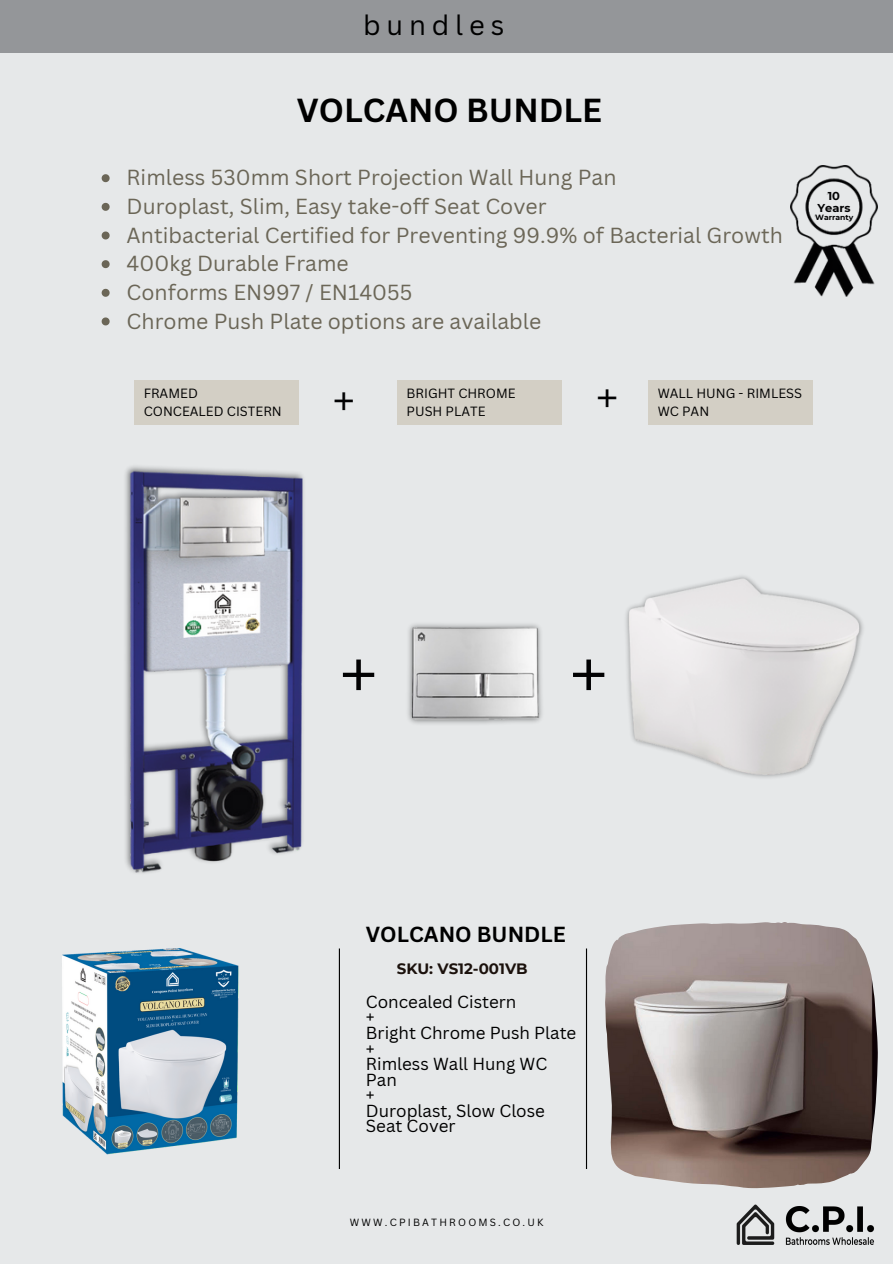
<style>
.page{position:relative;width:893px;height:1264px;background:#fff}
.page>*{position:absolute;margin:0;border:0;box-sizing:border-box;transform-origin:0 0}
.t1{font:72px "Montserrat";color:#020203}
.t2{font:42px "Montserrat";color:#020203}
.t3{font:700 32.4px "Canva Sans";color:#000}
.t4{font:27.3px "Canva Sans";letter-spacing:.215em;color:#000}
.t5{font:21.15px "Canva Sans";color:#6b6657}
.t6{font:700 21.15px "Canva Sans";color:#000}
.t7{font:16.95px/15.6px "Canva Sans";color:#000}
.t8{font:700 15px "Montserrat";color:#1b110c}
.t9{font:13.05px/17.4px "Canva Sans";color:#000}
.t10{font:700 11.4px/11.2px "Montserrat";color:#020203;text-align:center}
.t11{font:10.2px "Canva Sans";letter-spacing:.215em;color:#000}
.t12{font:700 7.65px "Montserrat";color:#020203}
</style>
<div class="page">
<div style="left:0;top:0;width:892px;height:1263px;background:#e6e8e9"></div>
<hr style="left:339px;top:948px;width:1px;height:220px;background:#000">
<div style="left:0;top:0;width:892px;height:53px;background:#949699"></div>
<div style="left:134px;top:380px;width:164px;height:44px;background:#d3cfc5"></div>
<img style="left:736px;top:1204px;width:138px;height:41px">
<svg style="left:102px;top:174px;width:8px;height:8px"></svg>
<svg style="left:102px;top:203px;width:8px;height:8px"></svg>
<svg style="left:102px;top:231px;width:8px;height:8px"></svg>
<svg style="left:102px;top:260px;width:8px;height:8px"></svg>
<svg style="left:102px;top:289px;width:8px;height:8px"></svg>
<svg style="left:102px;top:317px;width:8px;height:8px"></svg>
<img style="left:125px;top:466px;width:179px;height:407px">
<img style="left:408px;top:624px;width:134px;height:100px">
<img style="left:626px;top:576px;width:237px;height:201px">
<div style="left:397px;top:380px;width:164px;height:44px;background:#d3cfc5"></div>
<div style="left:647px;top:380px;width:165px;height:44px;background:#d3cfc5"></div>
<hr style="left:586px;top:948px;width:1px;height:220px;background:#000">
<img style="left:790px;top:165px;width:87px;height:132px">
<img style="left:605px;top:922px;width:272px;height:266px">
<img style="left:62px;top:948px;width:177px;height:207px">
<p class="t4" style="left:363px;top:6px;width:143px">bundles</p>
<p class="t3" style="left:297px;top:87px;width:307px">VOLCANO BUNDLE</p>
<p class="t5" style="left:127px;top:163px;width:491px">Rimless 530mm Short Projection Wall Hung Pan</p>
<p class="t5" style="left:127px;top:191px;width:421px">Duroplast, Slim, Easy take-off Seat Cover</p>
<p class="t5" style="left:127px;top:220px;width:658px">Antibacterial Certified for Preventing 99.9% of Bacterial Growth</p>
<p class="t5" style="left:127px;top:249px;width:224px">400kg Durable Frame</p>
<p class="t5" style="left:127px;top:277px;width:287px">Conforms EN997 / EN14055</p>
<p class="t5" style="left:127px;top:306px;width:416px">Chrome Push Plate options are available</p>
<p class="t10" style="left:817px;top:191px;width:35px">10<br>Years</p>
<p class="t12" style="left:815px;top:213px;width:40px">Warranty</p>
<p class="t9" style="left:144px;top:384px;width:56px">FRAMED</p>
<p class="t9" style="left:144px;top:402px;width:140px">CONCEALED CISTERN</p>
<p class="t9" style="left:406px;top:384px;width:111px">BRIGHT CHROME<br>PUSH PLATE</p>
<p class="t9" style="left:657px;top:384px;width:146px">WALL HUNG - RIMLESS<br>WC PAN</p>
<p class="t2" style="left:332px;top:375px;width:26px">+</p>
<p class="t2" style="left:595px;top:372px;width:26px">+</p>
<p class="t1" style="left:338px;top:630px;width:43px">+</p>
<p class="t1" style="left:568px;top:630px;width:43px">+</p>
<p class="t6" style="left:366px;top:919px;width:201px">VOLCANO BUNDLE</p>
<p class="t8" style="left:397px;top:959px;width:132px">SKU: VS12-001VB</p>
<p class="t7" style="left:366px;top:993px;width:152px">Concealed Cistern</p>
<p class="t7" style="left:366px;top:1009px;width:10px">+</p>
<p class="t7" style="left:366px;top:1024px;width:212px">Bright Chrome Push Plate</p>
<p class="t7" style="left:366px;top:1040px;width:10px">+</p>
<p class="t7" style="left:366px;top:1055px;width:183px">Rimless Wall Hung WC<br>Pan</p>
<p class="t7" style="left:366px;top:1086px;width:10px">+</p>
<p class="t7" style="left:366px;top:1102px;width:180px">Duroplast, Slow Close<br>Seat Cover</p>
<p class="t11" style="left:350px;top:1214px;width:195px">WWW.CPIBATHROOMS.CO.UK</p>
</div>
